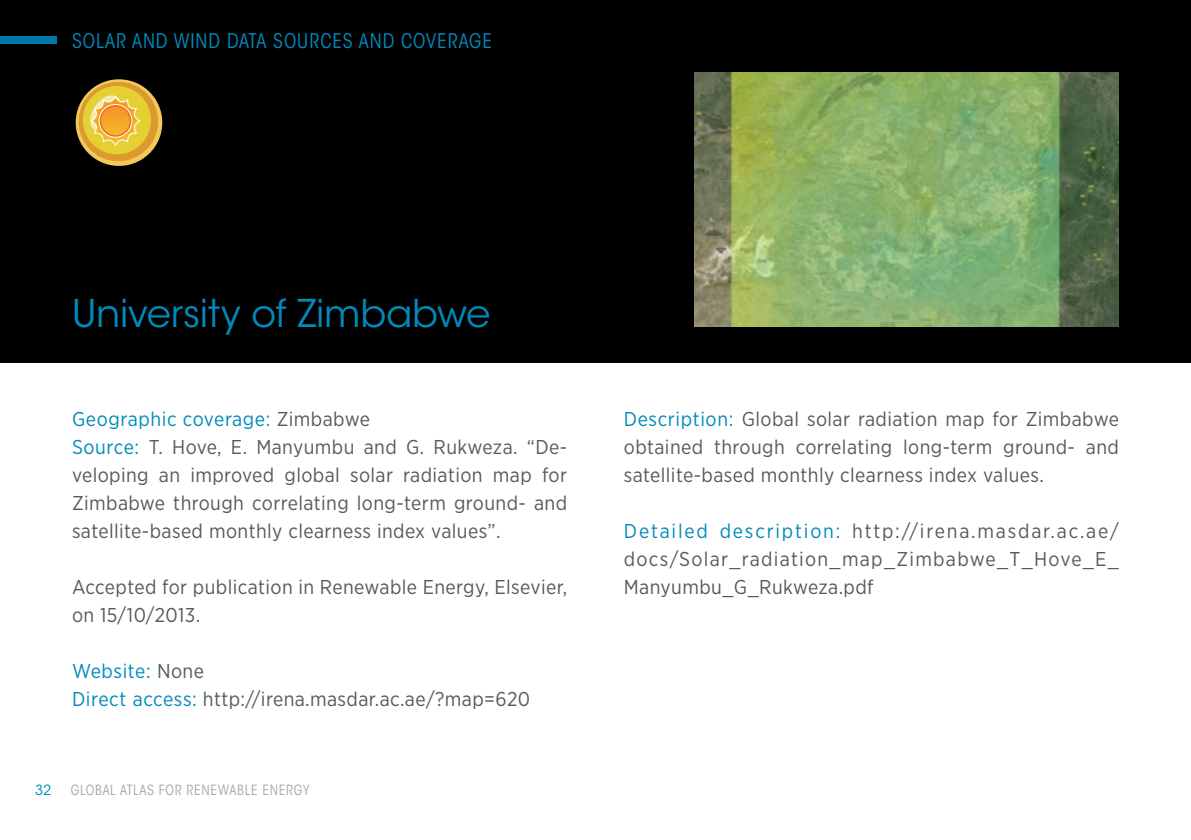
<style>
.page{position:relative;width:1191px;height:840px;background:#fff}
.page>*{position:absolute;margin:0;border:0;box-sizing:border-box;transform-origin:0 0}
.t1{font:38px "ITC Avant Garde Std";letter-spacing:-.005em;color:#008abb}
.t2{font:20px/28px "Gotham Narrow";letter-spacing:.02em;color:#58595b}
.t3{font:condensed 20px "ITC Avant Garde Std";letter-spacing:.05em;color:#008abb}
.t4{font:condensed 14px "ITC Avant Garde Std";letter-spacing:.05em;color:#a7a9ac}
.t5{font:14px "ITC Avant Garde Std";color:#008abb}
.s1{color:#008abb}
</style>
<div class="page">
<div style="left:0;top:0;width:1191px;height:362px;background:#000"></div>
<div style="left:0;top:36px;width:57px;height:7px;background:#0078ae"></div>
<img style="left:695px;top:72px;width:424px;height:254px">
<svg style="left:75px;top:79px;width:88px;height:87px"></svg>
<svg style="left:99px;top:104px;width:33px;height:33px"></svg>
<div style="left:99px;top:104px;width:33px;height:33px;border:1px solid #fff;border-radius:50%"></div>
<svg style="left:101px;top:106px;width:29px;height:29px"></svg>
<p class="t3" style="left:72px;top:28px;width:421px">SOLAR AND WIND DATA SOURCES AND COVERAGE</p>
<h1 class="t1" style="left:72px;top:290px;width:420px">University of Zimbabwe</h1>
<p class="t2" style="left:72px;top:404px;width:496px"><span class="s1">Geographic coverage:</span> Zimbabwe<br><span class="s1">Source:</span> T. Hove, E. Manyumbu and G. Rukweza. “De&shy;veloping an improved global solar radiation map for Zimbabwe through correlating long-term ground- and satellite-based monthly clearness index values”.</p>
<p class="t2" style="left:72px;top:572px;width:496px">Accepted for publication in Renewable Energy, Elsevier, on 15/10/2013.</p>
<p class="t2" style="left:72px;top:656px;width:460px"><span class="s1">Website:</span> None<br><span class="s1">Direct access:</span> http://irena.masdar.ac.ae/?map=620</p>
<p class="t5" style="left:35px;top:781px;width:18px">32</p>
<p class="t4" style="left:71px;top:781px;width:240px">GLOBAL ATLAS FOR RENEWABLE ENERGY</p>
<p class="t2" style="left:624px;top:404px;width:496px;text-align:justify"><span class="s1">Description:</span> Global solar radiation map for Zimbabwe obtained through correlating long-term ground- and satellite-based monthly clearness index values.</p>
<p class="t2" style="left:624px;top:516px;width:496px;text-align:justify"><span class="s1">Detailed description:</span> http://irena.masdar.ac.ae/ docs/Solar_radiation_map_Zimbabwe_T_Hove_E_ Manyumbu_G_Rukweza.pdf</p>
</div>
